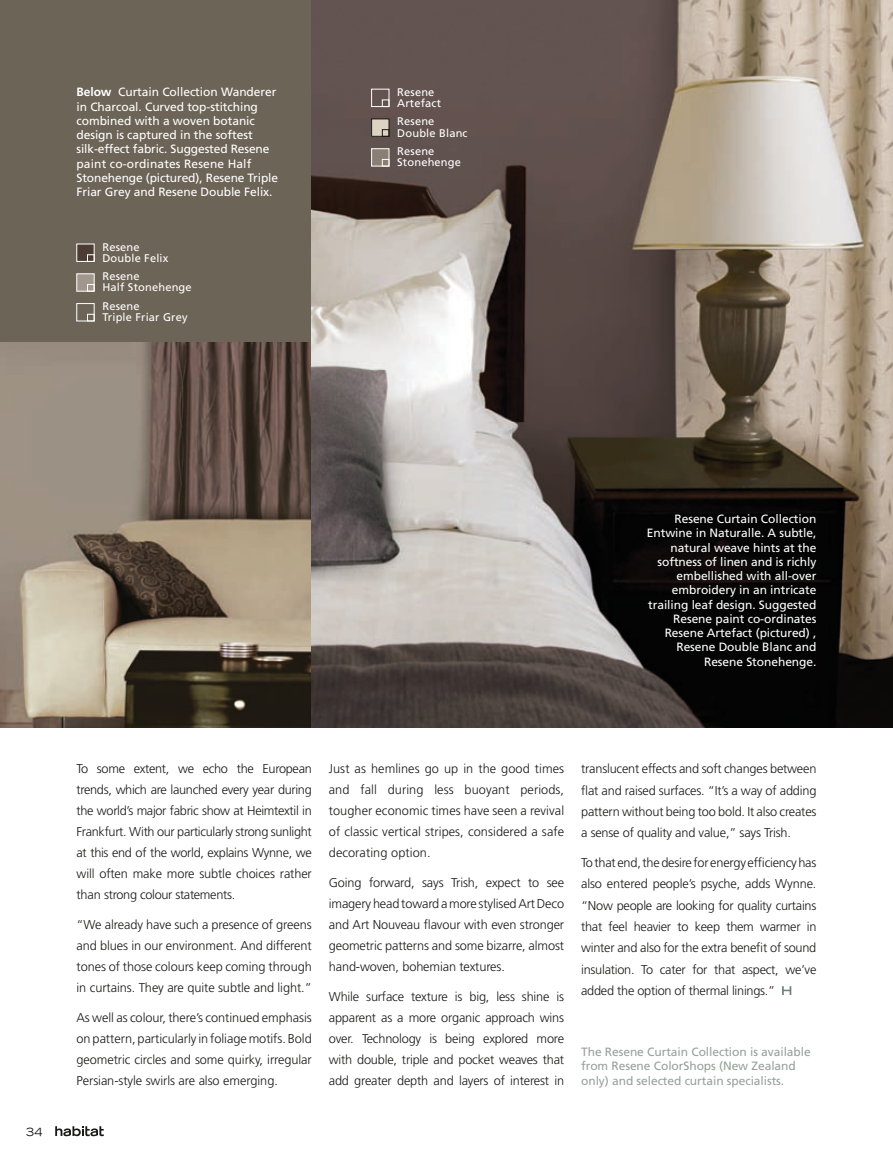
<style>
.page{position:relative;width:893px;height:1170px;background:#fff}
.page>*{position:absolute;margin:0;border:0;box-sizing:border-box;transform-origin:0 0}
.t1{font:300 12.75px/21px "Frutiger";letter-spacing:-.01em;color:#191918;text-align:justify}
.t2{font:12px/14.2px "Frutiger";letter-spacing:-.005em;color:#fff;text-align:right}
.t3{font:12px/14.5px "Frutiger";letter-spacing:-.005em;color:#97a19c}
.t4{font:expanded 11.25px "Trade Gothic LH";color:#191918}
.t5{font:11.1px/11.1px "Frutiger";letter-spacing:.015em;color:#fff}
.s1{font-weight:700}
</style>
<div class="page">
<div style="left:0;top:0;width:312px;height:342px;background:#6c6457"></div>
<svg style="left:782px;top:986px;width:9px;height:8px"></svg>
<img style="left:0;top:342px;width:312px;height:385px">
<img style="left:312px;top:0;width:581px;height:727px">
<div style="left:77px;top:244px;width:17px;height:17px;background:#4d3c34"></div>
<div style="left:87px;top:254px;width:7px;height:7px;border:1px solid #fff"></div>
<div style="left:77px;top:273px;width:17px;height:18px;background:#a1978c;border:1px solid #fff"></div>
<div style="left:87px;top:284px;width:7px;height:7px;border:1px solid #fff"></div>
<div style="left:77px;top:303px;width:17px;height:18px;background:#6c6457;border:1px solid #fff"></div>
<div style="left:87px;top:314px;width:7px;height:7px;border:1px solid #fff"></div>
<div style="left:371px;top:89px;width:18px;height:18px;border:1px solid #fff"></div>
<div style="left:382px;top:100px;width:7px;height:7px;border:1px solid #fff"></div>
<div style="left:372px;top:119px;width:17px;height:17px;background:#ddd3c2"></div>
<div style="left:371px;top:119px;width:18px;height:17px;border:1px solid #191918"></div>
<div style="left:382px;top:129px;width:7px;height:7px;border:1px solid #191918"></div>
<div style="left:371px;top:148px;width:18px;height:18px;background:#8b7f75;border:1px solid #fff"></div>
<div style="left:382px;top:159px;width:7px;height:7px;border:1px solid #fff"></div>
<svg style="left:55px;top:1126px;width:49px;height:10px"></svg>
<p class="t2" style="left:77px;top:85px;width:203px;text-align:left"><span class="s1">Below</span> Curtain Collection Wanderer in Charcoal. Curved top-stitching combined with a woven botanic design is captured in the softest silk-effect fabric. Suggested Resene paint co-ordinates Resene Half Stonehenge (pictured), Resene Triple Friar Grey and Resene Double Felix.</p>
<p class="t5" style="left:102px;top:241px;width:67px">Resene<br>Double Felix</p>
<p class="t5" style="left:102px;top:271px;width:91px">Resene<br>Half Stonehenge</p>
<p class="t5" style="left:102px;top:301px;width:87px">Resene<br>Triple Friar Grey</p>
<p class="t5" style="left:397px;top:86px;width:45px">Resene<br>Artefact</p>
<p class="t5" style="left:397px;top:116px;width:72px">Resene<br>Double Blanc</p>
<p class="t5" style="left:397px;top:146px;width:65px">Resene<br>Stonehenge</p>
<p class="t2" style="left:647px;top:512px;width:171px">Resene Curtain Collection<br>Entwine in Naturalle. A subtle, natural weave hints at the softness of linen and is richly embellished with all-over embroidery in an intricate trailing leaf design. Suggested<br>Resene paint co-ordinates<br>Resene Artefact (pictured) ,<br>Resene Double Blanc and<br>Resene Stonehenge.</p>
<p class="t4" style="left:26px;top:1124px;width:18px">34</p>
<p class="t1" style="left:77px;top:758px;width:237px">To some extent, we echo the European trends, which are launched every year during the world’s major fabric show at Heimtextil in Frankfurt. With our particularly strong sunlight at this end of the world, explains Wynne, we will often make more subtle choices rather than strong colour statements.</p>
<p class="t1" style="left:77px;top:914px;width:237px">“We already have such a presence of greens and blues in our environment. And different tones of those colours keep coming through in curtains. They are quite subtle and light.”</p>
<p class="t1" style="left:77px;top:1006px;width:237px">As well as colour, there’s continued emphasis on pattern, particularly in foliage motifs. Bold geometric circles and some quirky, irregular Persian-style swirls are also emerging.</p>
<p class="t1" style="left:329px;top:758px;width:237px">Just as hemlines go up in the good times and fall during less buoyant periods, tougher economic times have seen a revival of classic vertical stripes, considered a safe decorating option.</p>
<p class="t1" style="left:329px;top:872px;width:237px">Going forward, says Trish, expect to see imagery head toward a more stylised Art Deco and Art Nouveau flavour with even stronger geometric patterns and some bizarre, almost hand-woven, bohemian textures.</p>
<p class="t1" style="left:329px;top:985px;width:237px">While surface texture is big, less shine is apparent as a more organic approach wins over. Technology is being explored more with double, triple and pocket weaves that add greater depth and layers of interest in</p>
<p class="t1" style="left:581px;top:758px;width:237px">translucent effects and soft changes between flat and raised surfaces. “It’s a way of adding pattern without being too bold. It also creates a sense of quality and value,” says Trish.</p>
<p class="t1" style="left:581px;top:852px;width:237px">To that end, the desire for energy efficiency has also entered people’s psyche, adds Wynne. “Now people are looking for quality curtains that feel heavier to keep them warmer in winter and also for the extra benefit of sound insulation. To cater for that aspect, we’ve added the option of thermal linings.”</p>
<p class="t3" style="left:581px;top:1044px;width:231px">The Resene Curtain Collection is available from Resene ColorShops (New Zealand only) and selected curtain specialists.</p>
</div>
